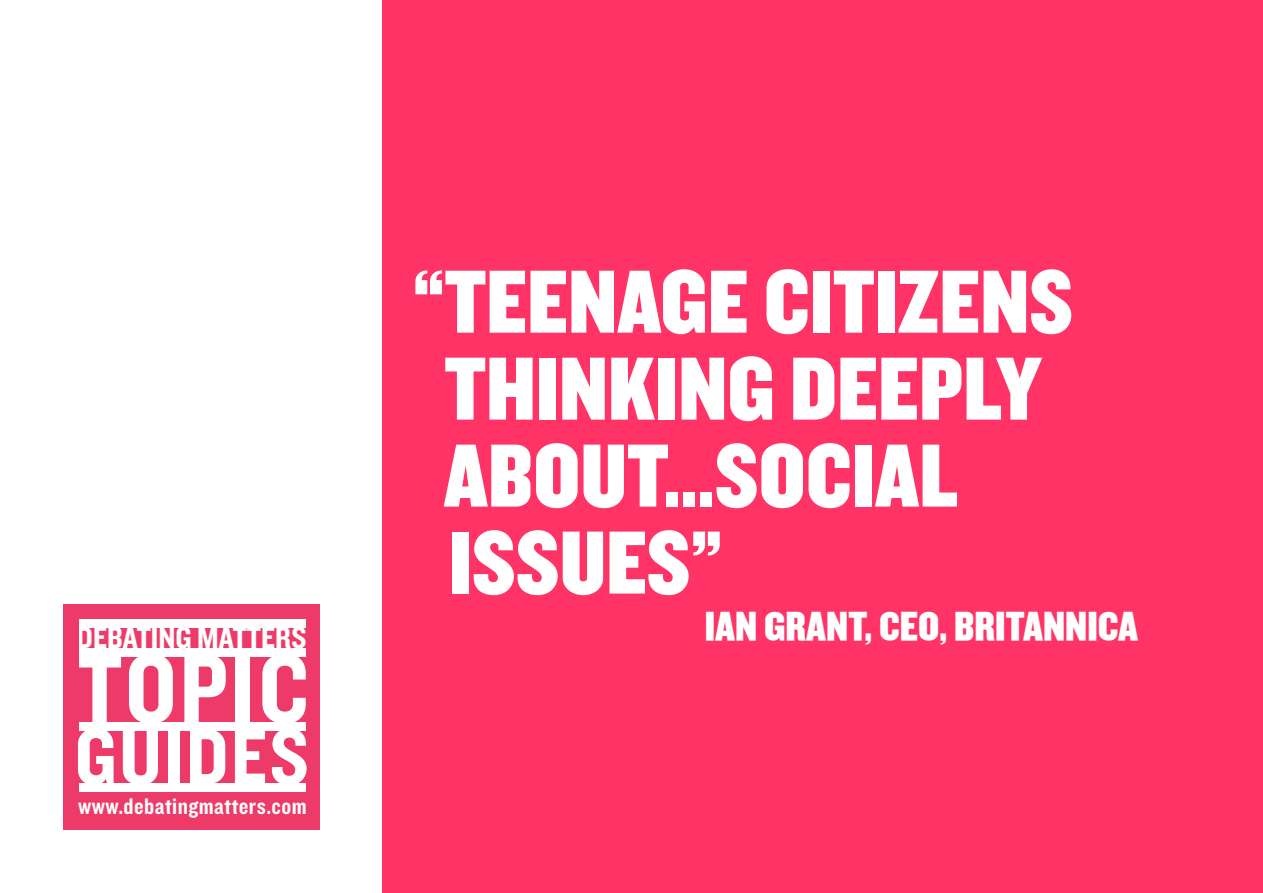
<style>
.page{position:relative;width:1263px;height:893px;background:#fff}
.page>*{position:absolute;margin:0;border:0;box-sizing:border-box;transform-origin:0 0}
.t1{font:100.2px "Knockout HTF50 Welterweight";letter-spacing:.025em;color:#fff}
.t2{font:99.75px "Knockout HTF50 Welterweight";letter-spacing:.025em;color:#fff}
.t3{font:93px/87px "Knockout HTF70 Full Welterwt";color:#fff}
.t4{font:93px/87px "Knockout HTF70 Full Welterwt";letter-spacing:.035em;color:#fff}
.t5{font:81.3px "Knockout HTF50 Welterweight";letter-spacing:.03em;color:#fff}
.t6{font:81px "Knockout HTF50 Welterweight";letter-spacing:.03em;color:#fff}
.t7{font:42px "Knockout HTF70 Full Welterwt";color:#fff}
.t8{font:31.35px "Knockout HTF50 Welterweight";color:#fff}
.t9{font:23.55px "Knockout HTF50 Welterweight";letter-spacing:.02em;color:#fff}
</style>
<div class="page">
<div style="left:383px;top:0;width:880px;height:893px;background:#f36"></div>
<div style="left:64px;top:604px;width:256px;height:225px;background:#ee3a68"></div>
<div style="left:78px;top:619px;width:228px;height:9px;background:#fff"></div>
<div style="left:78px;top:648px;width:227px;height:9px;background:#fff"></div>
<div style="left:78px;top:783px;width:227px;height:9px;background:#fff"></div>
<div style="left:78px;top:722px;width:227px;height:8px;background:#fff"></div>
<p class="t8" style="left:77px;top:621px;width:231px">DEBATING MATTERS</p>
<p class="t1" style="left:77px;top:637px;width:233px">TOPIC</p>
<p class="t8" style="left:77px;top:644px;width:230px">DEBATING MATTERS</p>
<p class="t2" style="left:77px;top:659px;width:232px">TOPIC</p>
<p class="t6" style="left:75px;top:736px;width:235px">GUIDES</p>
<p class="t5" style="left:75px;top:714px;width:236px">GUIDES</p>
<p class="t9" style="left:78px;top:794px;width:230px">www.debatingmatters.com</p>
<p class="t3" style="left:444px;top:261px;width:622px;text-indent:-32px">“TEENAGE CITIZENS<br>THINKING DEEP</p>
<p class="t3" style="left:963px;top:348px;width:80px">LY</p>
<p class="t4" style="left:444px;top:435px;width:516px">ABOUT...SOCIAL<br>ISSUES</p>
<p class="t3" style="left:690px;top:522px;width:33px">”</p>
<p class="t7" style="left:705px;top:604px;width:414px">IAN GRANT, CEO, BRITANNICA</p>
</div>
